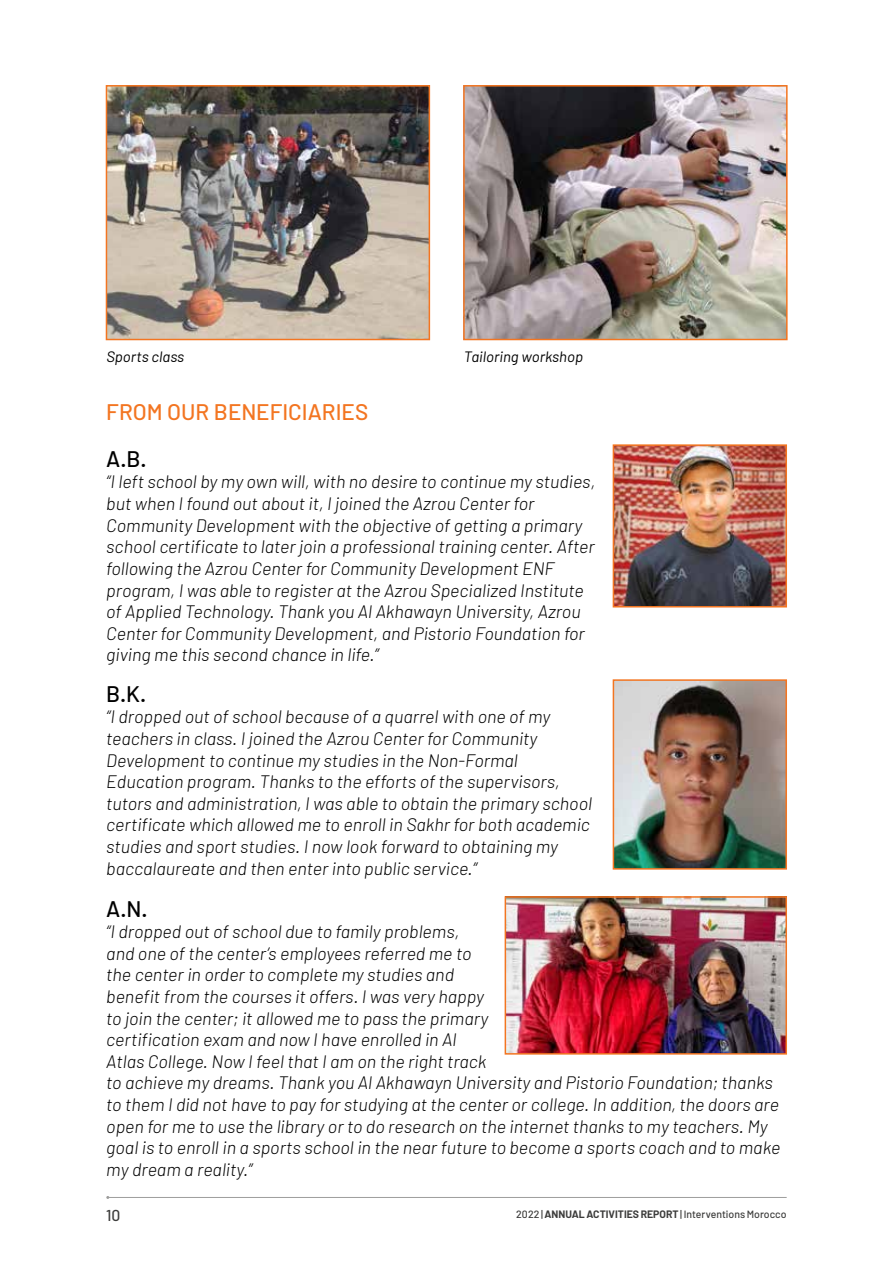
<style>
.page{position:relative;width:893px;height:1263px;background:#fff}
.page>*{position:absolute;margin:0;border:0;box-sizing:border-box;transform-origin:0 0}
.t1{font:500 22.5px "Barlow";color:#f37521}
.t2{font:500 22.5px "Barlow";color:#000}
.t3{font:italic 300 18px/21.6px "Barlow";color:#000}
.t4{font:500 15.75px "Barlow";color:#3c3c3b}
.t5{font:italic 15px "Barlow";color:#000}
.t6{font:500 10.5px "Barlow";color:#3c3c3b}
.s1{font-weight:700}
</style>
<div class="page">
<hr style="left:108px;top:1197px;width:679px;height:1px;background:#9d9d9c">
<img style="left:616px;top:447px;width:168px;height:157px">
<div style="left:613px;top:444px;width:174px;height:163px;border:2px solid #f37521"></div>
<img style="left:616px;top:682px;width:168px;height:185px">
<div style="left:613px;top:679px;width:174px;height:191px;border:2px solid #f37521"></div>
<img style="left:508px;top:899px;width:276px;height:152px">
<div style="left:505px;top:896px;width:282px;height:158px;border:2px solid #f37521"></div>
<img style="left:109px;top:88px;width:318px;height:249px">
<div style="left:106px;top:85px;width:324px;height:255px;border:2px solid #f37521"></div>
<img style="left:466px;top:88px;width:319px;height:249px">
<div style="left:463px;top:85px;width:325px;height:255px;border:2px solid #f37521"></div>
<p class="t5" style="left:106px;top:347px;width:79px">Sports class</p>
<p class="t5" style="left:464px;top:347px;width:121px">Tailoring workshop</p>
<p class="t1" style="left:106px;top:398px;width:263px">FROM OUR BENEFICIARIES</p>
<p class="t2" style="left:106px;top:445px;width:42px">A.B.</p>
<p class="t3" style="left:106px;top:471px;width:490px">“I left school by my own will, with no desire to continue my studies, but when I found out about it, I joined the Azrou Center for Community Development with the objective of getting a primary school certificate to later join a professional training center. After following the Azrou Center for Community Development ENF program, I was able to register at the Azrou Specialized Institute of Applied Technology. Thank you Al Akhawayn University, Azrou Center for Community Development, and Pistorio Foundation for giving me this second chance in life.”</p>
<p class="t2" style="left:106px;top:680px;width:41px">B.K.</p>
<p class="t3" style="left:106px;top:706px;width:487px">“I dropped out of school because of a quarrel with one of my teachers in class. I joined the Azrou Center for Community Development to continue my studies in the Non-Formal Education program. Thanks to the efforts of the supervisors, tutors and administration, I was able to obtain the primary school certificate which allowed me to enroll in Sakhr for both academic studies and sport studies. I now look forward to obtaining my baccalaureate and then enter into public service.”</p>
<p class="t2" style="left:106px;top:894px;width:43px">A.N.</p>
<p class="t3" style="left:106px;top:920px;width:675px">“I dropped out of school due to family problems,<br>and one of the center’s employees referred me to<br>the center in order to complete my studies and<br>benefit from the courses it offers. I was very happy<br>to join the center; it allowed me to pass the primary<br>certification exam and now I have enrolled in Al<br>Atlas College. Now I feel that I am on the right track<br>to achieve my dreams. Thank you Al Akhawayn University and Pistorio Foundation; thanks to them I did not have to pay for studying at the center or college. In addition, the doors are open for me to use the library or to do research on the internet thanks to my teachers. My goal is to enroll in a sports school in the near future to become a sports coach and to make my dream a reality.”</p>
<p class="t4" style="left:106px;top:1206px;width:16px">10</p>
<p class="t6" style="left:516px;top:1207px;width:272px">2022 | <span class="s1">ANNUAL ACTIVITIES REPORT</span> | Interventions Morocco</p>
</div>
